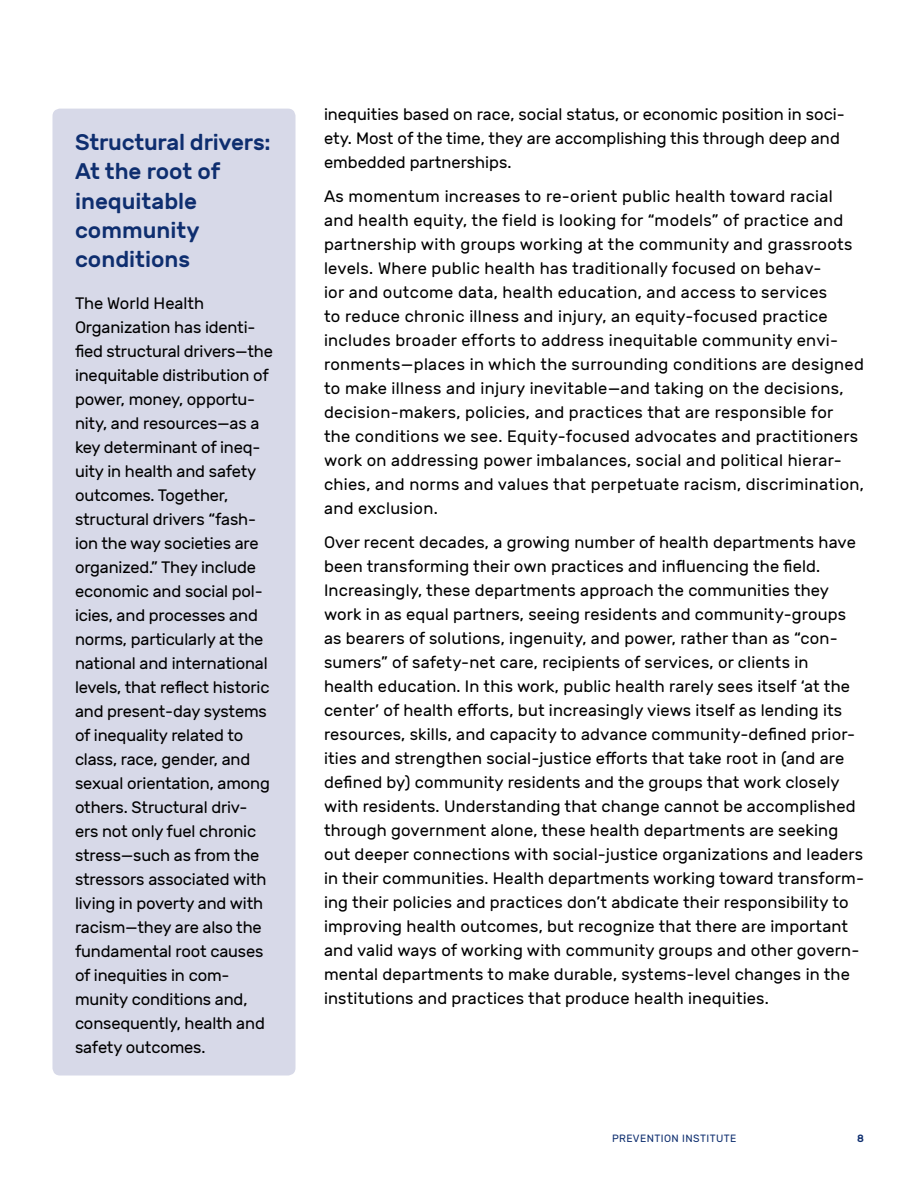
<style>
.page{position:relative;width:918px;height:1188px;background:#fff}
.page>*{position:absolute;margin:0;border:0;box-sizing:border-box;transform-origin:0 0}
.t1{font:500 22.5px/29.2px "Rubik";color:#0e2e6f}
.t2{font:16.5px/24px "Rubik";letter-spacing:.01em;color:#000}
.t3{font:16.5px/24px "Rubik";letter-spacing:-.01em;color:#000}
.t4{font:10.5px "Rubik";letter-spacing:.04em;color:#0e2e6f}
.t5{font:500 10.5px "Rubik";color:#0e2e6f}
</style>
<div class="page">
<div style="left:52px;top:109px;width:244px;height:967px;background:#d7d9e8;border-radius:8px"></div>
<h1 class="t1" style="left:75px;top:128px;width:197px">Structural drivers:<br>At the root of inequitable community conditions</h1>
<p class="t3" style="left:75px;top:292px;width:200px">The World Health<br>Organization has identi&shy;fied structural drivers—the inequitable distribution of power, money, opportu&shy;nity, and resources—as a key determinant of ineq&shy;uity in health and safety outcomes. Together, structural drivers “fash&shy;ion the way societies are organized.” They include economic and social pol&shy;icies, and processes and norms, particularly at the national and international levels, that reflect historic and present-day systems of inequality related to class, race, gender, and sexual orientation, among others. Structural driv&shy;ers not only fuel chronic stress—such as from the stressors associated with living in poverty and with racism—they are also the fundamental root causes of inequities in com&shy;munity conditions and, consequently, health and safety outcomes.</p>
<p class="t2" style="left:324px;top:103px;width:522px">inequities based on race, social status, or economic position in soci&shy;ety. Most of the time, they are accomplishing this through deep and embedded partnerships.</p>
<p class="t2" style="left:324px;top:185px;width:542px">As momentum increases to re-orient public health toward racial and health equity, the field is looking for “models” of practice and partnership with groups working at the community and grassroots levels. Where public health has traditionally focused on behav-<br>ior and outcome data, health education, and access to services<br>to reduce chronic illness and injury, an equity-focused practice includes broader efforts to address inequitable community envi&shy;ronments—places in which the surrounding conditions are designed to make illness and injury inevitable—and taking on the decisions, decision-makers, policies, and practices that are responsible for the conditions we see. Equity-focused advocates and practitioners work on addressing power imbalances, social and political hierar&shy;chies, and norms and values that perpetuate racism, discrimination, and exclusion.</p>
<p class="t2" style="left:324px;top:531px;width:542px">Over recent decades, a growing number of health departments have been transforming their own practices and influencing the field.<br>Increasingly, these departments approach the communities they work in as equal partners, seeing residents and community-groups as bearers of solutions, ingenuity, and power, rather than as “con&shy;sumers” of safety-net care, recipients of services, or clients in<br>health education. In this work, public health rarely sees itself ‘at the center’ of health efforts, but increasingly views itself as lending its resources, skills, and capacity to advance community-defined prior&shy;ities and strengthen social-justice efforts that take root in (and are defined by) community residents and the groups that work closely with residents. Understanding that change cannot be accomplished through government alone, these health departments are seeking out deeper connections with social-justice organizations and leaders in their communities. Health departments working toward transform&shy;ing their policies and practices don’t abdicate their responsibility to improving health outcomes, but recognize that there are important and valid ways of working with community groups and other govern&shy;mental departments to make durable, systems-level changes in the institutions and practices that produce health inequities.</p>
<p class="t4" style="left:612px;top:1132px;width:126px">PREVENTION INSTITUTE</p>
<p class="t5" style="left:857px;top:1132px;width:8px">8</p>
</div>
